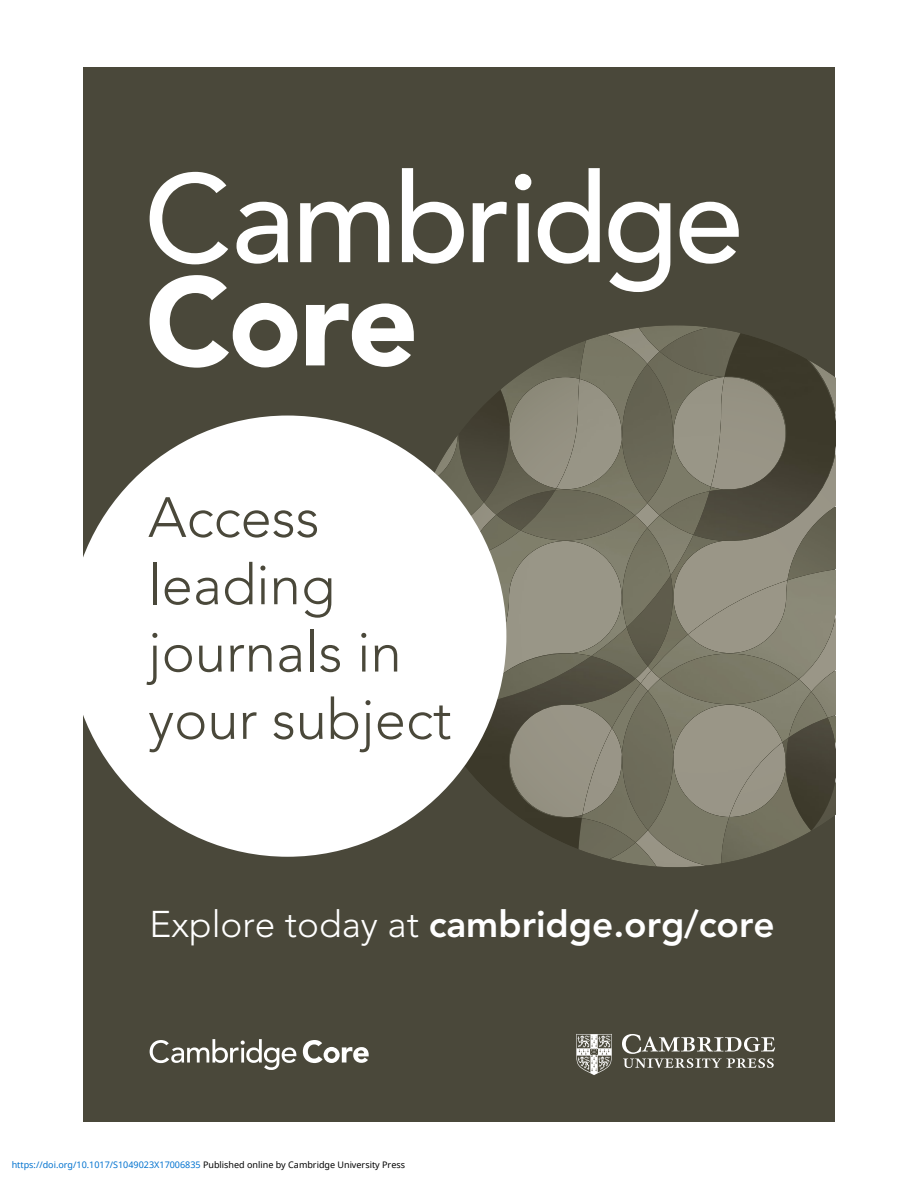
<style>
.page{position:relative;width:919px;height:1189px;background:#fff}
.page>*{position:absolute;margin:0;border:0;box-sizing:border-box;transform-origin:0 0}
.t1{font:300 56.1px/67.2px "Avenir";color:#4a483a}
.t2{font:800 36.9px "Avenir";color:#fff}
.t3{font:9px "Noto Sans";color:#0172cf}
.s1{font-weight:300}
.s2{color:#000}
</style>
<div class="page">
<div style="left:83px;top:67px;width:752px;height:1054px;background:#4a483a"></div>
<svg style="left:576px;top:1034px;width:198px;height:40px"></svg>
<div style="left:724px;top:541px;width:63px;height:27px;background:#9a9687"></div>
<img style="left:787px;top:540px;width:48px;height:28px">
<img style="left:782px;top:767px;width:29px;height:78px">
<img style="left:735px;top:540px;width:58px;height:1px">
<img style="left:782px;top:754px;width:3px;height:13px">
<img style="left:785px;top:717px;width:50px;height:113px">
<img style="left:724px;top:334px;width:111px;height:206px">
<img style="left:506px;top:709px;width:76px;height:140px">
<img style="left:582px;top:709px;width:200px;height:158px">
<img style="left:609px;top:842px;width:47px;height:24px">
<img style="left:611px;top:709px;width:10px;height:44px">
<img style="left:811px;top:679px;width:24px;height:38px">
<img style="left:724px;top:568px;width:111px;height:111px">
<img style="left:647px;top:754px;width:82px;height:111px">
<img style="left:581px;top:753px;width:66px;height:89px">
<img style="left:673px;top:678px;width:138px;height:76px">
<img style="left:724px;top:653px;width:74px;height:51px">
<img style="left:621px;top:709px;width:52px;height:120px">
<img style="left:788px;top:691px;width:39px;height:46px">
<img style="left:578px;top:817px;width:57px;height:41px">
<img style="left:413px;top:327px;width:311px;height:382px">
<img style="left:555px;top:439px;width:155px;height:76px">
<img style="left:647px;top:351px;width:76px;height:89px">
<img style="left:647px;top:515px;width:46px;height:60px">
<img style="left:506px;top:515px;width:141px;height:186px">
<img style="left:638px;top:325px;width:64px;height:26px">
<img style="left:579px;top:334px;width:68px;height:105px">
<img style="left:622px;top:527px;width:48px;height:100px">
<img style="left:520px;top:489px;width:114px;height:51px">
<img style="left:621px;top:364px;width:52px;height:139px">
<img style="left:659px;top:491px;width:50px;height:43px">
<img style="left:659px;top:327px;width:81px;height:50px">
<img style="left:506px;top:653px;width:85px;height:51px">
<svg style="left:83px;top:415px;width:423px;height:441px;fill:#fff"></svg>
<svg style="left:149px;top:172px;width:79px;height:92px"></svg>
<svg style="left:236px;top:202px;width:52px;height:61px"></svg>
<svg style="left:300px;top:202px;width:89px;height:60px"></svg>
<svg style="left:402px;top:168px;width:61px;height:95px"></svg>
<svg style="left:472px;top:202px;width:34px;height:60px"></svg>
<svg style="left:515px;top:174px;width:16px;height:88px"></svg>
<svg style="left:537px;top:168px;width:62px;height:95px"></svg>
<svg style="left:608px;top:202px;width:62px;height:90px"></svg>
<svg style="left:679px;top:202px;width:59px;height:61px"></svg>
<svg style="left:149px;top:275px;width:148px;height:92px"></svg>
<svg style="left:306px;top:303px;width:107px;height:64px"></svg>
<svg style="left:149px;top:1039px;width:147px;height:30px"></svg>
<svg style="left:303px;top:1040px;width:65px;height:22px"></svg>
<h1 class="t1" style="left:148px;top:488px;width:305px">Access leading journals in your subject</h1>
<h2 class="t2" style="left:149px;top:909px;width:626px"><span class="s1">Explore today at</span> cambridge.org/core</h2>
<p class="t3" style="left:12px;top:1157px;width:395px">https://doi.org/10.1017/S1049023X17006835 <span class="s2">Published online by Cambridge University Press</span></p>
</div>
